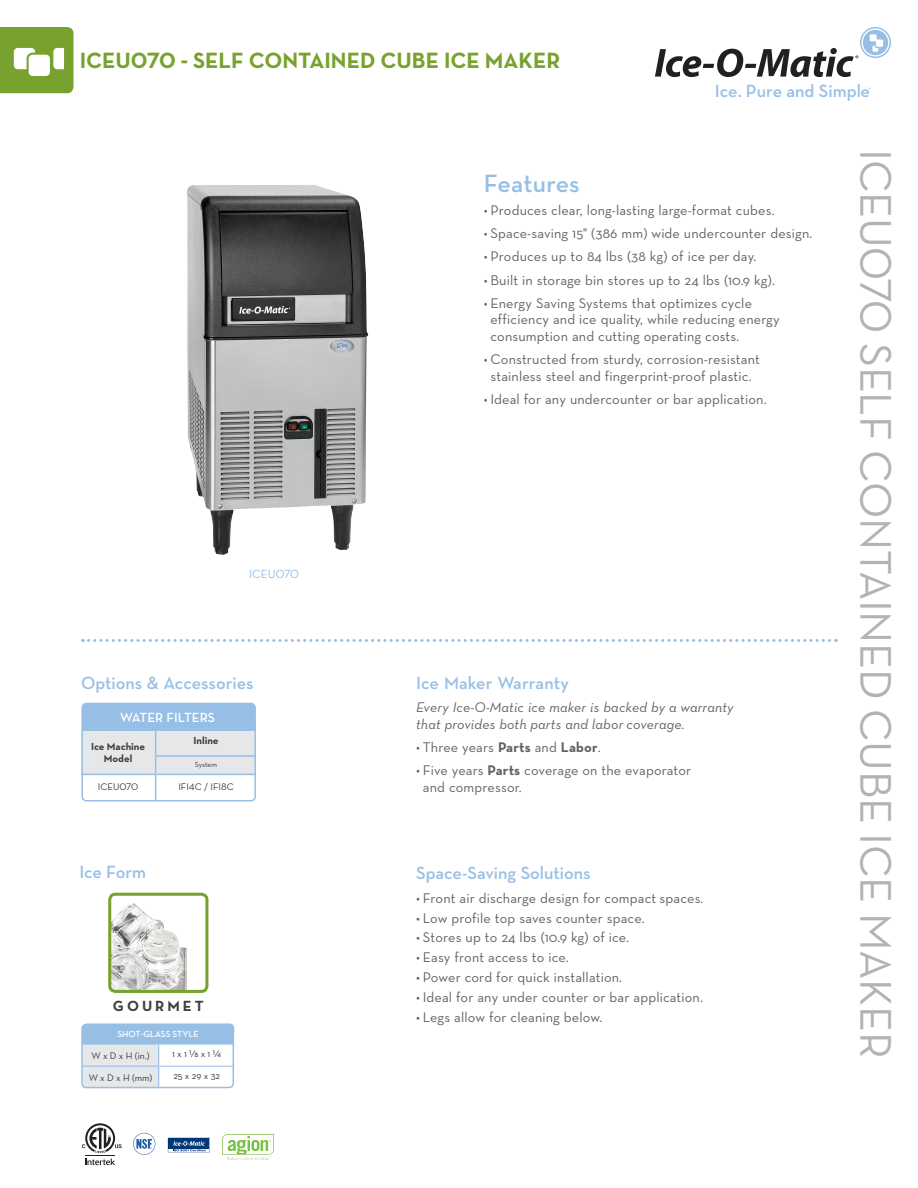
<style>
.page{position:relative;width:918px;height:1188px;background:#fff}
.page>*{position:absolute;margin:0;border:0;box-sizing:border-box;transform-origin:0 0}
.VERT_HEAD{font:45px "Neutraface Text";letter-spacing:-.01em;color:#b2b3b7}
.t1{font:600 25.5px "Neutraface Text";letter-spacing:.005em;color:#97bfe6}
.t2{font:700 22.5px "Neutraface Text";color:#78a22d}
.t3{font:600 18.15px "Neutraface Text";color:#97bfe6}
._3-Bod-Bull{font:600 18px "Neutraface Text";color:#97bfe6}
.BODY_COPY{font:600 18px "Neutraface Text";letter-spacing:.005em;color:#97bfe6}
.t4{font:700 15px "Neutraface Text";letter-spacing:.2em;color:#3e3e3f}
.t5{font:14.25px/16.5px "Neutraface Text";letter-spacing:.01em;color:#636366}
.BODY_COPY-2{font:14.25px/16.5px "Neutraface Text Book Italic Alt";letter-spacing:.01em;color:#636366}
.t6{font:600 13.5px "Neutraface Text";color:#fff}
.t7{font:12px "Neutraface Text";color:#97bfe6}
.t8{font:700 10.5px/12px "Neutraface Text";color:#3e3e3f;text-align:center}
.t9{font:9.75px "Neutraface Text";color:#3e3e3f}
.t10{font:600 9px "Neutraface Text";color:#fff}
.t11{font:7.5px "Neutraface Text";letter-spacing:-.005em;color:#3e3e3f}
.s1{font-weight:700}
</style>
<div class="page">
<svg style="left:0;top:27px;width:74px;height:66px"></svg>
<div style="left:863px;top:30px;width:25px;height:25px;background:#97bfe6;border-radius:50%"></div>
<svg style="left:873px;top:46px;width:5px;height:6px"></svg>
<div style="left:875px;top:39px;width:9px;height:8px;background:#fff;border-radius:2px"></div>
<div style="left:875px;top:38px;width:10px;height:10px;border:1px solid #97bfe6;border-radius:2px"></div>
<div style="left:870px;top:34px;width:7px;height:7px;background:#fff"></div>
<div style="left:860px;top:27px;width:31px;height:31px;border:2px solid #97bfe6;border-radius:50%"></div>
<svg style="left:655px;top:48px;width:203px;height:29px"></svg>
<img style="left:222px;top:1134px;width:51px;height:26px">
<img style="left:133px;top:1133px;width:23px;height:22px">
<svg style="left:168px;top:1138px;width:42px;height:14px"></svg>
<svg style="left:89px;top:639px;width:748px;height:3px"></svg>
<svg style="left:84px;top:731px;width:169px;height:68px"></svg>
<div style="left:82px;top:704px;width:173px;height:27px;background:#97bfe6;border-radius:4px"></div>
<img style="left:187px;top:185px;width:181px;height:370px">
<svg style="left:82px;top:1044px;width:149px;height:44px"></svg>
<hr style="left:159px;top:1066px;width:75px;height:1px;background:#97bfe6">
<div style="left:82px;top:1024px;width:152px;height:13px;background:#97bfe6;border-radius:4px"></div>
<div style="left:82px;top:1031px;width:152px;height:13px;background:#97bfe6"></div>
<div style="left:81px;top:1024px;width:153px;height:64px;border:2px solid #97bfe6;border-radius:4px"></div>
<svg style="left:85px;top:1159px;width:30px;height:6px"></svg>
<hr style="left:85px;top:1155px;width:30px;height:1px;background:#231f20">
<svg style="left:82px;top:1123px;width:40px;height:30px"></svg>
<img style="left:112px;top:894px;width:95px;height:95px">
<div style="left:108px;top:893px;width:100px;height:100px;border:3px solid #78a22d;border-radius:6px"></div>
<div style="left:81px;top:703px;width:175px;height:99px;border:2px solid #97bfe6;border-radius:4px"></div>
<p class="t2" style="left:80px;top:46px;width:482px">ICEU070 - SELF CONTAINED CUBE ICE MAKER</p>
<p class="t3" style="left:715px;top:79px;width:157px">Ice. Pure and Simple</p>
<p class="t7" style="left:249px;top:567px;width:52px">ICEU070</p>
<p class="_3-Bod-Bull" style="left:81px;top:672px;width:174px">Options &amp; Accessories</p>
<p class="t6" style="left:120px;top:709px;width:96px">WATER FILTERS</p>
<p class="t8" style="left:91px;top:740px;width:55px">Ice Machine<br>Model</p>
<p class="t8" style="left:194px;top:735px;width:27px">Inline</p>
<p class="t11" style="left:195px;top:760px;width:24px">System</p>
<p class="t9" style="left:98px;top:781px;width:42px">ICEU070</p>
<p class="t9" style="left:178px;top:781px;width:57px">IFI4C / IFI8C</p>
<p class="_3-Bod-Bull" style="left:79px;top:861px;width:68px">Ice Form</p>
<p class="t4" style="left:113px;top:996px;width:92px">GOURMET</p>
<p class="t10" style="left:117px;top:1029px;width:83px">SHOT-GLASS STYLE</p>
<p class="t9" style="left:91px;top:1049px;width:60px">W x D x H (in.)</p>
<p class="t9" style="left:172px;top:1048px;width:50px">1 x 1 1/8 x 1 1/4</p>
<p class="t9" style="left:89px;top:1072px;width:65px">W x D x H (mm)</p>
<p class="t9" style="left:173px;top:1070px;width:48px">25 x 29 x 32</p>
<p class="t1" style="left:484px;top:167px;width:98px">Features</p>
<p class="t5" style="left:484px;top:202px;width:292px">• Produces clear, long-lasting large-format cubes.</p>
<p class="t5" style="left:484px;top:225px;width:330px">• Space-saving 15" (386 mm) wide undercounter design.</p>
<p class="t5" style="left:484px;top:248px;width:274px">• Produces up to 84 lbs (38 kg) of ice per day.</p>
<p class="t5" style="left:484px;top:271px;width:293px">• Built in storage bin stores up to 24 lbs (10.9 kg).</p>
<p class="t5" style="left:491px;top:295px;width:291px;text-indent:-7px">• Energy Saving Systems that optimizes cycle efficiency and ice quality, while reducing energy consumption and cutting operating costs.</p>
<p class="t5" style="left:484px;top:351px;width:278px;text-align:center">• Constructed from sturdy, corrosion-resistant stainless steel and fingerprint-proof plastic.</p>
<p class="t5" style="left:484px;top:391px;width:284px">• Ideal for any undercounter or bar application.</p>
<p class="BODY_COPY" style="left:416px;top:672px;width:154px">Ice Maker Warranty</p>
<p class="BODY_COPY-2" style="left:416px;top:699px;width:319px">Every Ice-O-Matic ice maker is backed by a warranty that provides both parts and labor coverage.</p>
<p class="t5" style="left:416px;top:739px;width:186px">• Three years <span class="s1">Parts</span> and <span class="s1">Labor</span>.</p>
<p class="t5" style="left:423px;top:762px;width:270px;text-indent:-7px">• Five years <span class="s1">Parts</span> coverage on the evaporator and compressor.</p>
<p class="_3-Bod-Bull" style="left:416px;top:862px;width:176px">Space-Saving Solutions</p>
<p class="t5" style="left:416px;top:889px;width:289px">• Front air discharge design for compact spaces.</p>
<p class="t5" style="left:416px;top:909px;width:230px">• Low profile top saves counter space.</p>
<p class="t5" style="left:416px;top:929px;width:215px">• Stores up to 24 lbs (10.9 kg) of ice.</p>
<p class="t5" style="left:416px;top:949px;width:154px">• Easy front access to ice.</p>
<p class="t5" style="left:416px;top:969px;width:208px">• Power cord for quick installation.</p>
<p class="t5" style="left:416px;top:989px;width:288px">• Ideal for any under counter or bar application.</p>
<p class="t5" style="left:416px;top:1009px;width:188px">• Legs allow for cleaning below.</p>
<p class="VERT_HEAD" style="left:904px;top:148px;width:912px;rotate:90deg">ICEU070 SELF CONTAINED CUBE ICE MAKER</p>
</div>
